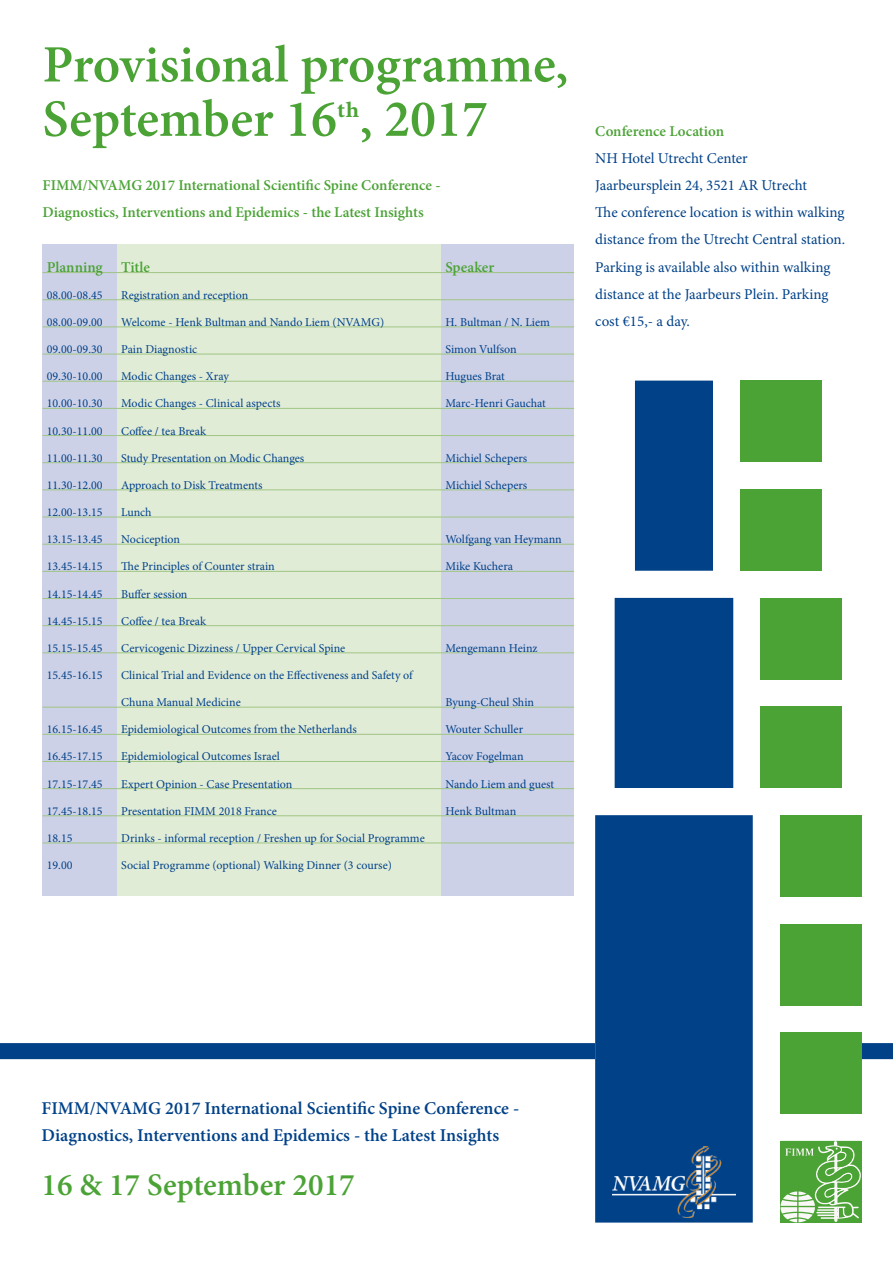
<style>
.page{position:relative;width:893px;height:1263px;background:#fff}
.page>*{position:absolute;margin:0;border:0;box-sizing:border-box;transform-origin:0 0}
.t1{font:600 52.5px/54.3px "Minion Pro";color:#4ba336}
.t2{font:600 31.5px "Minion Pro";color:#4ba336}
.t3{font:600 18px/27.2px "Minion Pro";color:#004188}
.t4{font:15px/27.2px "Minion Pro";color:#004188}
.t5{font:600 15px/27.2px "Minion Pro";color:#4ba336}
.t6{font:12px "Minion Pro";color:#004188}
</style>
<div class="page">
<div style="left:43px;top:244px;width:74px;height:652px;background:#cdd1e7"></div>
<div style="left:117px;top:244px;width:324px;height:652px;background:#e1ecd7"></div>
<div style="left:441px;top:244px;width:133px;height:652px;background:#cdd1e7"></div>
<hr style="left:43px;top:272px;width:531px;height:1px;background:#a0c584">
<hr style="left:43px;top:299px;width:531px;height:1px;background:#a0c584">
<hr style="left:43px;top:326px;width:531px;height:1px;background:#a0c584">
<hr style="left:43px;top:354px;width:531px;height:1px;background:#a0c584">
<hr style="left:43px;top:381px;width:531px;height:1px;background:#a0c584">
<hr style="left:43px;top:408px;width:531px;height:1px;background:#a0c584">
<hr style="left:43px;top:435px;width:531px;height:1px;background:#a0c584">
<hr style="left:43px;top:462px;width:531px;height:1px;background:#a0c584">
<hr style="left:43px;top:489px;width:531px;height:1px;background:#a0c584">
<hr style="left:43px;top:517px;width:531px;height:1px;background:#a0c584">
<hr style="left:43px;top:544px;width:531px;height:1px;background:#a0c584">
<hr style="left:43px;top:571px;width:531px;height:1px;background:#a0c584">
<hr style="left:43px;top:598px;width:531px;height:1px;background:#a0c584">
<hr style="left:43px;top:625px;width:531px;height:1px;background:#a0c584">
<hr style="left:43px;top:652px;width:531px;height:1px;background:#a0c584">
<hr style="left:43px;top:707px;width:531px;height:1px;background:#a0c584">
<hr style="left:43px;top:734px;width:531px;height:1px;background:#a0c584">
<hr style="left:43px;top:761px;width:531px;height:1px;background:#a0c584">
<hr style="left:43px;top:788px;width:531px;height:1px;background:#a0c584">
<hr style="left:43px;top:815px;width:531px;height:1px;background:#a0c584">
<hr style="left:43px;top:842px;width:531px;height:1px;background:#a0c584">
<div style="left:635px;top:381px;width:78px;height:190px;background:#004188"></div>
<div style="left:615px;top:598px;width:118px;height:190px;background:#004188"></div>
<div style="left:780px;top:815px;width:81px;height:82px;background:#4ba336"></div>
<div style="left:760px;top:706px;width:82px;height:82px;background:#4ba336"></div>
<div style="left:760px;top:598px;width:82px;height:81px;background:#4ba336"></div>
<div style="left:740px;top:489px;width:82px;height:82px;background:#4ba336"></div>
<div style="left:740px;top:381px;width:82px;height:81px;background:#4ba336"></div>
<div style="left:780px;top:924px;width:81px;height:81px;background:#4ba336"></div>
<div style="left:0;top:1043px;width:595px;height:16px;background:#004188"></div>
<div style="left:861px;top:1043px;width:32px;height:16px;background:#004188"></div>
<div style="left:780px;top:1032px;width:81px;height:82px;background:#4ba336"></div>
<div style="left:595px;top:815px;width:158px;height:407px;background:#004188"></div>
<img style="left:612px;top:1147px;width:124px;height:71px">
<svg style="left:780px;top:1141px;width:81px;height:81px;background:#76b865"></svg>
<h1 class="t1" style="left:43px;top:37px;width:527px">Provisional programme,<br>September 16<sup>th</sup>, 2017</h1>
<p class="t5" style="left:43px;top:172px;width:400px">FIMM/NVAMG 2017 International Scientific Spine Conference -<br>Diagnostics, Interventions and Epidemics - the Latest Insights</p>
<p class="t5" style="left:47px;top:253px;width:105px">Planning Title</p>
<p class="t5" style="left:445px;top:253px;width:50px">Speaker</p>
<p class="t6" style="left:47px;top:287px;width:57px">08.00-08.45</p>
<p class="t6" style="left:121px;top:287px;width:129px">Registration and reception</p>
<p class="t6" style="left:47px;top:314px;width:57px">08.00-09.00</p>
<p class="t6" style="left:121px;top:314px;width:265px">Welcome - Henk Bultman and Nando Liem (NVAMG)</p>
<p class="t6" style="left:445px;top:314px;width:106px">H. Bultman / N. Liem</p>
<p class="t6" style="left:47px;top:341px;width:57px">09.00-09.30</p>
<p class="t6" style="left:121px;top:341px;width:78px">Pain Diagnostic</p>
<p class="t6" style="left:445px;top:341px;width:73px">Simon Vulfson</p>
<p class="t6" style="left:47px;top:368px;width:57px">09.30-10.00</p>
<p class="t6" style="left:121px;top:368px;width:109px">Modic Changes - Xray</p>
<p class="t6" style="left:445px;top:368px;width:60px">Hugues Brat</p>
<p class="t6" style="left:47px;top:395px;width:57px">10.00-10.30</p>
<p class="t6" style="left:121px;top:395px;width:161px">Modic Changes - Clinical aspects</p>
<p class="t6" style="left:445px;top:395px;width:101px">Marc-Henri Gauchat</p>
<p class="t6" style="left:47px;top:423px;width:57px">10.30-11.00</p>
<p class="t6" style="left:121px;top:423px;width:86px">Coffee / tea Break</p>
<p class="t6" style="left:47px;top:450px;width:57px">11.00-11.30</p>
<p class="t6" style="left:121px;top:450px;width:185px">Study Presentation on Modic Changes</p>
<p class="t6" style="left:445px;top:450px;width:83px">Michiel Schepers</p>
<p class="t6" style="left:47px;top:477px;width:57px">11.30-12.00</p>
<p class="t6" style="left:121px;top:477px;width:143px">Approach to Disk Treatments</p>
<p class="t6" style="left:445px;top:477px;width:83px">Michiel Schepers</p>
<p class="t6" style="left:47px;top:504px;width:57px">12.00-13.15</p>
<p class="t6" style="left:121px;top:504px;width:32px">Lunch</p>
<p class="t6" style="left:47px;top:531px;width:57px">13.15-13.45</p>
<p class="t6" style="left:121px;top:531px;width:60px">Nociception</p>
<p class="t6" style="left:445px;top:531px;width:118px">Wolfgang van Heymann</p>
<p class="t6" style="left:47px;top:558px;width:57px">13.45-14.15</p>
<p class="t6" style="left:121px;top:558px;width:155px">The Principles of Counter strain</p>
<p class="t6" style="left:445px;top:558px;width:69px">Mike Kuchera</p>
<p class="t6" style="left:47px;top:586px;width:57px">14.15-14.45</p>
<p class="t6" style="left:121px;top:586px;width:68px">Buffer session</p>
<p class="t6" style="left:47px;top:613px;width:57px">14.45-15.15</p>
<p class="t6" style="left:121px;top:613px;width:86px">Coffee / tea Break</p>
<p class="t6" style="left:47px;top:640px;width:57px">15.15-15.45</p>
<p class="t6" style="left:121px;top:640px;width:226px">Cervicogenic Dizziness / Upper Cervical Spine</p>
<p class="t6" style="left:445px;top:640px;width:94px">Mengemann Heinz</p>
<p class="t6" style="left:47px;top:667px;width:57px">15.45-16.15</p>
<p class="t6" style="left:121px;top:667px;width:293px">Clinical Trial and Evidence on the Effectiveness and Safety of</p>
<p class="t6" style="left:121px;top:694px;width:121px">Chuna Manual Medicine</p>
<p class="t6" style="left:445px;top:694px;width:90px">Byung-Cheul Shin</p>
<p class="t6" style="left:47px;top:721px;width:57px">16.15-16.45</p>
<p class="t6" style="left:121px;top:721px;width:237px">Epidemiological Outcomes from the Netherlands</p>
<p class="t6" style="left:445px;top:721px;width:79px">Wouter Schuller</p>
<p class="t6" style="left:47px;top:749px;width:57px">16.45-17.15</p>
<p class="t6" style="left:121px;top:749px;width:160px">Epidemiological Outcomes Israel</p>
<p class="t6" style="left:445px;top:749px;width:80px">Yacov Fogelman</p>
<p class="t6" style="left:47px;top:776px;width:57px">17.15-17.45</p>
<p class="t6" style="left:121px;top:776px;width:173px">Expert Opinion - Case Presentation</p>
<p class="t6" style="left:445px;top:776px;width:109px">Nando Liem and guest</p>
<p class="t6" style="left:47px;top:803px;width:57px">17.45-18.15</p>
<p class="t6" style="left:121px;top:803px;width:157px">Presentation FIMM 2018 France</p>
<p class="t6" style="left:445px;top:803px;width:72px">Henk Bultman</p>
<p class="t6" style="left:47px;top:830px;width:27px">18.15</p>
<p class="t6" style="left:121px;top:830px;width:305px">Drinks - informal reception / Freshen up for Social Programme</p>
<p class="t6" style="left:47px;top:857px;width:27px">19.00</p>
<p class="t6" style="left:121px;top:857px;width:272px">Social Programme (optional) Walking Dinner (3 course)</p>
<p class="t5" style="left:595px;top:117px;width:130px">Conference Location</p>
<p class="t4" style="left:595px;top:145px;width:251px">NH Hotel Utrecht Center<br>Jaarbeursplein 24, 3521 AR Utrecht<br>The conference location is within walking distance from the Utrecht Central station.<br>Parking is available also within walking distance at the Jaarbeurs Plein. Parking cost €15,- a day.</p>
<h3 class="t3" style="left:42px;top:1094px;width:479px">FIMM/NVAMG 2017 International Scientific Spine Conference -<br>Diagnostics, Interventions and Epidemics - the Latest Insights</h3>
<h2 class="t2" style="left:42px;top:1163px;width:315px">16 &amp; 17 September 2017</h2>
</div>
